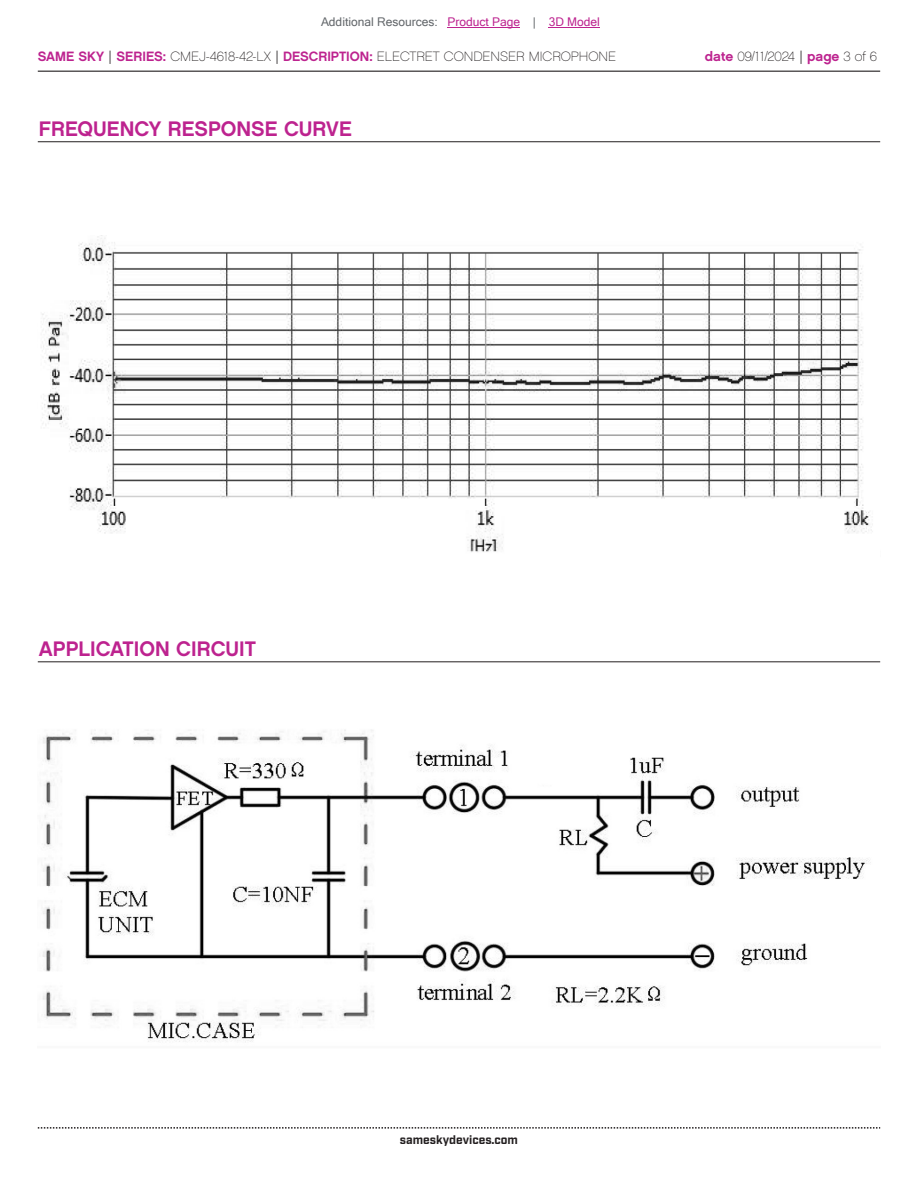
<style>
.page{position:relative;width:918px;height:1188px;background:#fff}
.page>*{position:absolute;margin:0;border:0;box-sizing:border-box;transform-origin:0 0}
.t1{font:21px "Chalet New York Nineteen Sixty";color:#bd238f}
.t2{font:13.5px "Chalet Paris Nineteen Sixty";color:#231f20}
.t3{font:12px "Microsoft Sans Serif";color:#63676b}
.t4{font:700 12px "Industry";color:#231f20}
.s1{color:#bd238f}
.s2{font-family:"Chalet New York Nineteen Sixty";color:#bd238f}
.s3{font-family:"Industry"}
</style>
<div class="page">
<hr style="left:38px;top:71px;width:842px;height:1px;background:#231f20">
<svg style="left:38px;top:1127px;width:842px;height:2px"></svg>
<hr style="left:38px;top:141px;width:842px;height:1px;background:#231f20">
<hr style="left:38px;top:661px;width:842px;height:1px;background:#231f20">
<img style="left:42px;top:235px;width:831px;height:317px">
<img style="left:42px;top:730px;width:829px;height:312px">
<hr style="left:448px;top:27px;width:72px;height:1px;background:#bd238f">
<hr style="left:549px;top:27px;width:51px;height:1px;background:#bd238f">
<p class="t3" style="left:321px;top:15px;width:280px">Additional Resources: <span class="s1">Product Page</span> | <span class="s1">3D Model</span></p>
<p class="t2" style="left:38px;top:48px;width:580px"><span class="s2">SAME SKY</span> <span class="s3">|</span> <span class="s2">SERIES:</span> CMEJ-4618-42-LX <span class="s3">|</span> <span class="s2">DESCRIPTION:</span> ELECTRET CONDENSER MICROPHONE</p>
<p class="t2" style="left:705px;top:48px;width:174px"><span class="s2">date</span> 09/11/2024 <span class="s3">|</span> <span class="s2">page</span> 3 of 6</p>
<h1 class="t1" style="left:39px;top:115px;width:314px">FREQUENCY RESPONSE CURVE</h1>
<h1 class="t1" style="left:39px;top:635px;width:219px">APPLICATION CIRCUIT</h1>
<p class="t4" style="left:400px;top:1132px;width:120px">sameskydevices.com</p>
</div>
